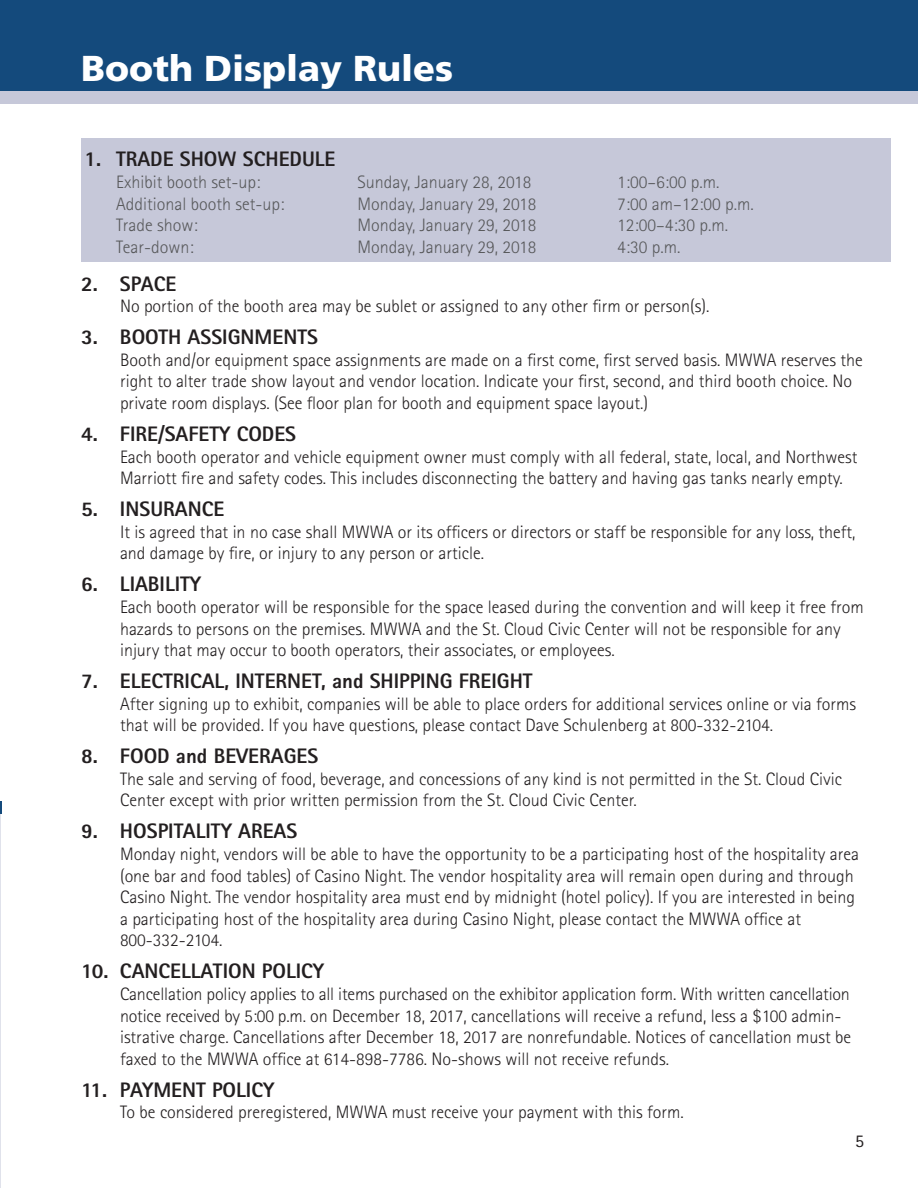
<style>
.page{position:relative;width:918px;height:1188px;background:#fff}
.page>*{position:absolute;margin:0;border:0;box-sizing:border-box;transform-origin:0 0}
.t1{font:900 36px "Frutiger LT Std";color:#fff}
.t2{font:800 21px "Rotis Sans Serif";color:#231f20}
.t3{font:300 18px/21.6px "Rotis Sans Serif";color:#231f20}
.t4{font:300 18px "Rotis Sans Serif";color:#57585a}
.t5{font:18px "Rotis Sans Serif";color:#231f20}
</style>
<div class="page">
<hr style="left:0;top:814px;width:1px;height:374px;background:#e0e2eb">
<svg style="left:0;top:801px;width:2px;height:13px"></svg>
<div style="left:0;top:0;width:918px;height:91px;background:#144a7c"></div>
<div style="left:0;top:91px;width:918px;height:13px;background:#c6c8d9"></div>
<div style="left:81px;top:138px;width:810px;height:123px;background:#c6c8d9"></div>
<h1 class="t1" style="left:81px;top:47px;width:374px">Booth Display Rules</h1>
<p class="t2" style="left:85px;top:146px;width:252px">1. TRADE SHOW SCHEDULE</p>
<p class="t4" style="left:116px;top:172px;width:146px">Exhibit booth set-up:</p>
<p class="t4" style="left:358px;top:172px;width:175px">Sunday, January 28, 2018</p>
<p class="t4" style="left:617px;top:172px;width:104px">1:00–6:00 p.m.</p>
<p class="t4" style="left:116px;top:193px;width:170px">Additional booth set-up:</p>
<p class="t4" style="left:358px;top:193px;width:180px">Monday, January 29, 2018</p>
<p class="t4" style="left:617px;top:193px;width:138px">7:00 am–12:00 p.m.</p>
<p class="t4" style="left:116px;top:215px;width:83px">Trade show:</p>
<p class="t4" style="left:358px;top:215px;width:180px">Monday, January 29, 2018</p>
<p class="t4" style="left:617px;top:215px;width:112px">12:00–4:30 p.m.</p>
<p class="t4" style="left:116px;top:236px;width:79px">Tear-down:</p>
<p class="t4" style="left:358px;top:236px;width:180px">Monday, January 29, 2018</p>
<p class="t4" style="left:617px;top:236px;width:65px">4:30 p.m.</p>
<p class="t2" style="left:81px;top:270px;width:97px">2. SPACE</p>
<p class="t3" style="left:120px;top:295px;width:591px">No portion of the booth area may be sublet or assigned to any other firm or person(s).</p>
<p class="t2" style="left:81px;top:324px;width:238px">3. BOOTH ASSIGNMENTS</p>
<p class="t3" style="left:120px;top:349px;width:744px">Booth and/or equipment space assignments are made on a first come, first served basis. MWWA reserves the right to alter trade show layout and vendor location. Indicate your first, second, and third booth choice. No private room displays. (See floor plan for booth and equipment space layout.)</p>
<p class="t2" style="left:81px;top:421px;width:217px">4. FIRE/SAFETY CODES</p>
<p class="t3" style="left:120px;top:446px;width:739px">Each booth operator and vehicle equipment owner must comply with all federal, state, local, and Northwest<br>Marriott fire and safety codes. This includes disconnecting the battery and having gas tanks nearly empty.</p>
<p class="t2" style="left:81px;top:496px;width:145px">5. INSURANCE</p>
<p class="t3" style="left:120px;top:521px;width:737px">It is agreed that in no case shall MWWA or its officers or directors or staff be responsible for any loss, theft, and damage by fire, or injury to any person or article.</p>
<p class="t2" style="left:81px;top:571px;width:122px">6. LIABILITY</p>
<p class="t3" style="left:120px;top:596px;width:745px">Each booth operator will be responsible for the space leased during the convention and will keep it free from hazards to persons on the premises. MWWA and the St. Cloud Civic Center will not be responsible for any injury that may occur to booth operators, their associates, or employees.</p>
<p class="t2" style="left:81px;top:668px;width:453px">7. ELECTRICAL, INTERNET, and SHIPPING FREIGHT</p>
<p class="t3" style="left:120px;top:693px;width:738px">After signing up to exhibit, companies will be able to place orders for additional services online or via forms that will be provided. If you have questions, please contact Dave Schulenberg at 800-332-2104.</p>
<p class="t2" style="left:81px;top:743px;width:239px">8. FOOD and BEVERAGES</p>
<p class="t3" style="left:120px;top:768px;width:724px">The sale and serving of food, beverage, and concessions of any kind is not permitted in the St. Cloud Civic<br>Center except with prior written permission from the St. Cloud Civic Center.</p>
<p class="t2" style="left:81px;top:818px;width:218px">9. HOSPITALITY AREAS</p>
<p class="t3" style="left:120px;top:843px;width:741px">Monday night, vendors will be able to have the opportunity to be a participating host of the hospitality area (one bar and food tables) of Casino Night. The vendor hospitality area will remain open during and through Casino Night. The vendor hospitality area must end by midnight (hotel policy). If you are interested in being a participating host of the hospitality area during Casino Night, please contact the MWWA office at 800-332-2104.</p>
<p class="t2" style="left:81px;top:958px;width:245px">10. CANCELLATION POLICY</p>
<p class="t3" style="left:120px;top:983px;width:733px">Cancellation policy applies to all items purchased on the exhibitor application form. With written cancellation notice received by 5:00 p.m. on December 18, 2017, cancellations will receive a refund, less a $100 admin&shy;istrative charge. Cancellations after December 18, 2017 are nonrefundable. Notices of cancellation must be faxed to the MWWA office at 614-898-7786. No-shows will not receive refunds.</p>
<p class="t2" style="left:81px;top:1076px;width:195px">11. PAYMENT POLICY</p>
<p class="t3" style="left:120px;top:1101px;width:565px">To be considered preregistered, MWWA must receive your payment with this form.</p>
<p class="t5" style="left:855px;top:1131px;width:10px">5</p>
</div>
